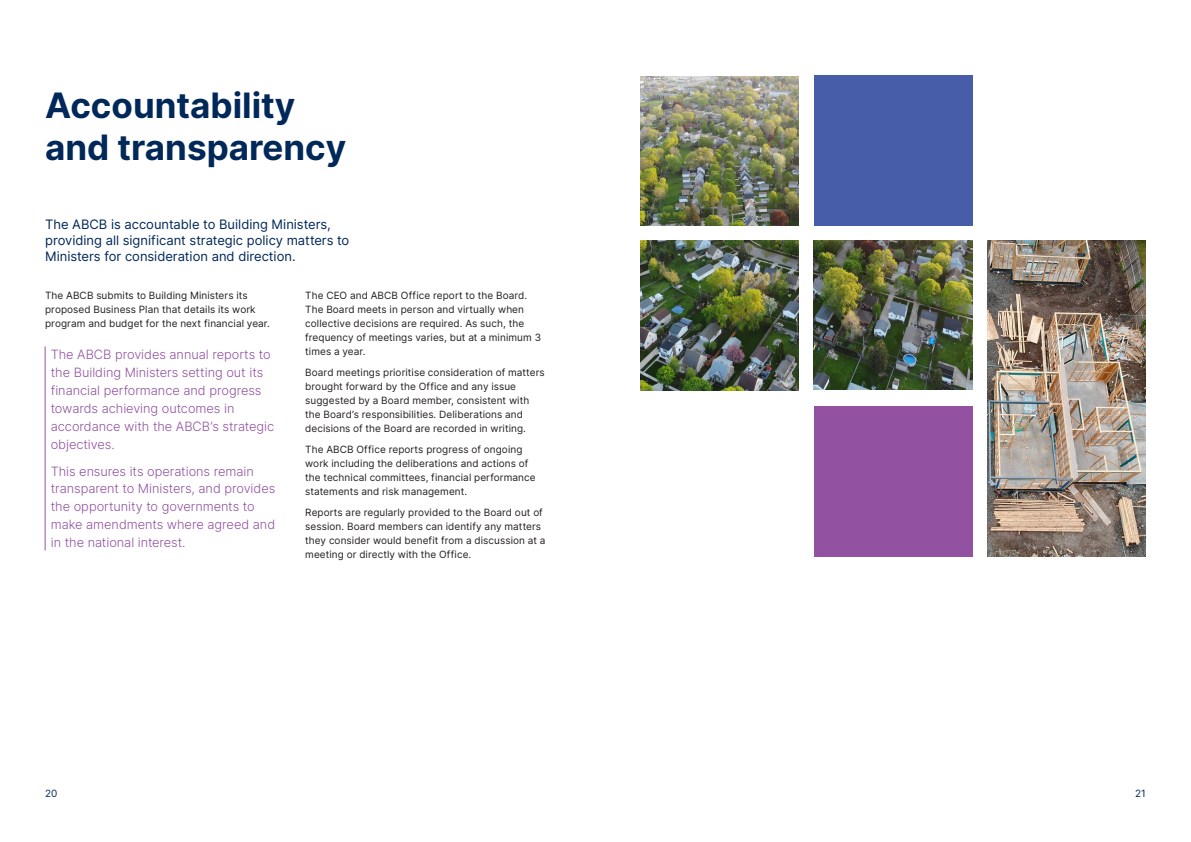
<style>
.page{position:relative;width:1191px;height:842px;background:#fff}
.page>*{position:absolute;margin:0;border:0;box-sizing:border-box;transform-origin:0 0}
.t1{font:700 35px/42px "Inter";color:#002858}
.Intro_1{font:13px/16px "Inter";color:#002858}
.Pullout{font:300 12.8px/17.9px "Inter";letter-spacing:-.005em;color:#9252a1}
._7b_Body{font:10px/14px "Inter";letter-spacing:.01em;color:#231f20}
.t2{font:10px "Inter";color:#002858}
</style>
<div class="page">
<div style="left:814px;top:75px;width:158px;height:151px;background:#475da9"></div>
<hr style="left:45px;top:346px;width:1px;height:204px;background:#9252a1">
<img style="left:987px;top:241px;width:158px;height:315px">
<img style="left:814px;top:241px;width:158px;height:148px">
<img style="left:640px;top:241px;width:159px;height:149px">
<img style="left:640px;top:77px;width:159px;height:149px">
<div style="left:814px;top:406px;width:158px;height:150px;background:#9252a1"></div>
<h1 class="t1" style="left:45px;top:83px;width:303px">Accountability and transparency</h1>
<p class="Intro_1" style="left:45px;top:216px;width:306px">The ABCB is accountable to Building Ministers, providing all significant strategic policy matters to<br>Ministers for consideration and direction.</p>
<p class="_7b_Body" style="left:45px;top:288px;width:226px">The ABCB submits to Building Ministers its proposed Business Plan that details its work program and budget for the next financial year.</p>
<p class="Pullout" style="left:51px;top:345px;width:225px">The ABCB provides annual reports to the Building Ministers setting out its financial performance and progress towards achieving outcomes in accordance with the ABCB’s strategic objectives.</p>
<p class="Pullout" style="left:51px;top:462px;width:226px">This ensures its operations remain transparent to Ministers, and provides the opportunity to governments to make amendments where agreed and in the national interest.</p>
<p class="_7b_Body" style="left:305px;top:288px;width:237px">The CEO and ABCB Office report to the Board.<br>The Board meets in person and virtually when collective decisions are required. As such, the frequency of meetings varies, but at a minimum 3 times a year.</p>
<p class="_7b_Body" style="left:305px;top:365px;width:241px">Board meetings prioritise consideration of matters brought forward by the Office and any issue suggested by a Board member, consistent with the Board’s responsibilities. Deliberations and decisions of the Board are recorded in writing.</p>
<p class="_7b_Body" style="left:305px;top:442px;width:232px">The ABCB Office reports progress of ongoing work including the deliberations and actions of the technical committees, financial performance statements and risk management.</p>
<p class="_7b_Body" style="left:305px;top:505px;width:242px">Reports are regularly provided to the Board out of session. Board members can identify any matters they consider would benefit from a discussion at a meeting or directly with the Office.</p>
<p class="t2" style="left:45px;top:786px;width:14px">20</p>
<p class="t2" style="left:1135px;top:786px;width:12px">21</p>
</div>
